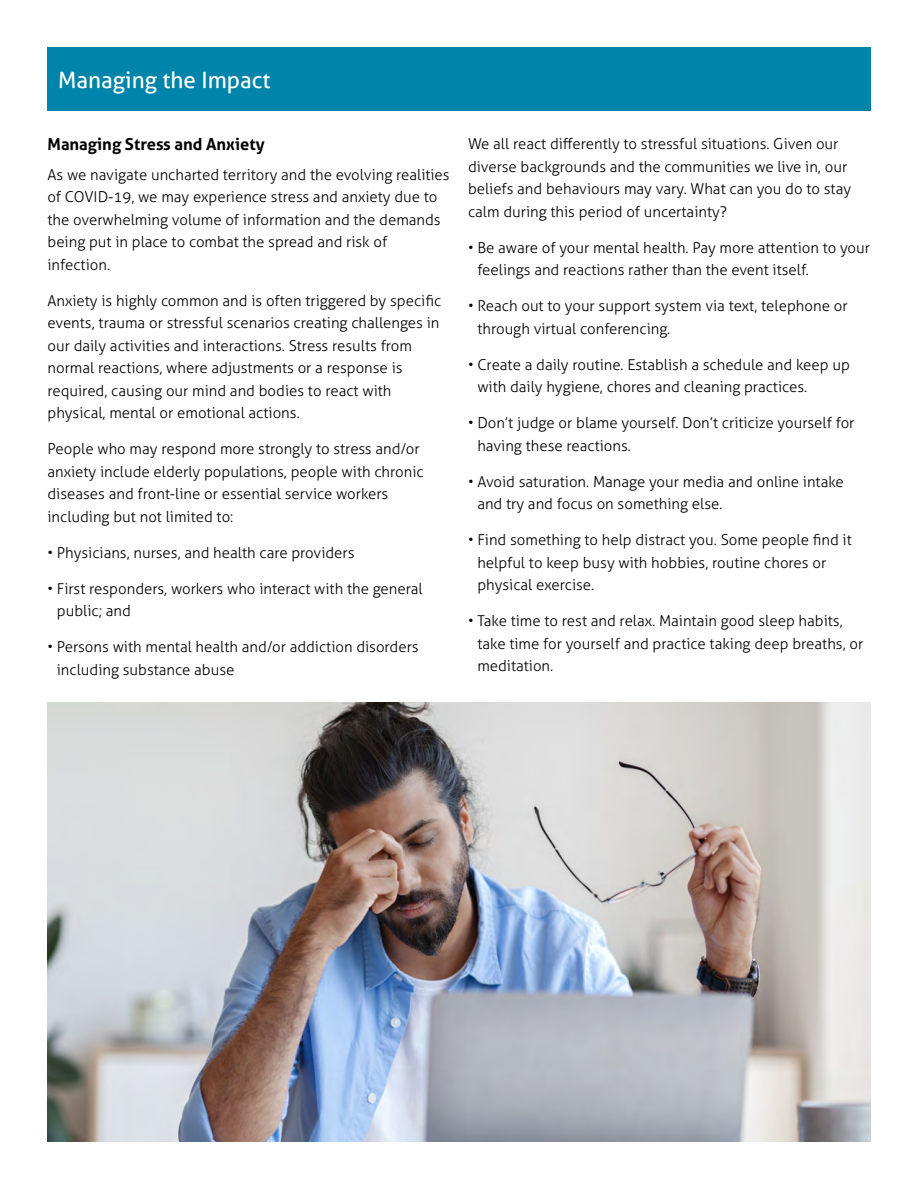
<style>
.page{position:relative;width:918px;height:1188px;background:#fff}
.page>*{position:absolute;margin:0;border:0;box-sizing:border-box;transform-origin:0 0}
.t1{font:22.5px "Aller";color:#fff}
.t2{font:700 16.5px "Aller";color:#000}
.t3{font:300 15px/22.5px "Aller";color:#000}
</style>
<div class="page">
<div style="left:48px;top:48px;width:823px;height:63px;background:#0084a9"></div>
<img style="left:47px;top:702px;width:824px;height:440px">
<h4 class="t1" style="left:58px;top:66px;width:214px">Managing the Impact</h4>
<h3 class="t2" style="left:48px;top:134px;width:219px">Managing Stress and Anxiety</h3>
<p class="t3" style="left:48px;top:163px;width:404px">As we navigate uncharted territory and the evolving realities of COVID-19, we may experience stress and anxiety due to the overwhelming volume of information and the demands being put in place to combat the spread and risk of infection.</p>
<p class="t3" style="left:48px;top:289px;width:395px">Anxiety is highly common and is often triggered by specific events, trauma or stressful scenarios creating challenges in our daily activities and interactions. Stress results from normal reactions, where adjustments or a response is required, causing our mind and bodies to react with physical, mental or emotional actions.</p>
<p class="t3" style="left:48px;top:438px;width:378px">People who may respond more strongly to stress and/or anxiety include elderly populations, people with chronic diseases and front-line or essential service workers including but not limited to:</p>
<p class="t3" style="left:48px;top:541px;width:308px">• Physicians, nurses, and health care providers</p>
<p class="t3" style="left:57px;top:577px;width:367px;text-indent:-9px">• First responders, workers who interact with the general public; and</p>
<p class="t3" style="left:57px;top:636px;width:363px;text-indent:-9px">• Persons with mental health and/or addiction disorders including substance abuse</p>
<p class="t3" style="left:468px;top:133px;width:385px">We all react differently to stressful situations. Given our diverse backgrounds and the communities we live in, our beliefs and behaviours may vary. What can you do to stay calm during this period of uncertainty?</p>
<p class="t3" style="left:477px;top:236px;width:394px;text-indent:-9px">• Be aware of your mental health. Pay more attention to your feelings and reactions rather than the event itself.</p>
<p class="t3" style="left:477px;top:295px;width:372px;text-indent:-9px">• Reach out to your support system via text, telephone or through virtual conferencing.</p>
<p class="t3" style="left:477px;top:353px;width:374px;text-indent:-9px">• Create a daily routine. Establish a schedule and keep up with daily hygiene, chores and cleaning practices.</p>
<p class="t3" style="left:477px;top:412px;width:379px;text-indent:-9px">• Don’t judge or blame yourself. Don’t criticize yourself for having these reactions.</p>
<p class="t3" style="left:477px;top:470px;width:368px;text-indent:-9px">• Avoid saturation. Manage your media and online intake and try and focus on something else.</p>
<p class="t3" style="left:477px;top:529px;width:376px;text-indent:-9px">• Find something to help distract you. Some people find it helpful to keep busy with hobbies, routine chores or physical exercise.</p>
<p class="t3" style="left:477px;top:610px;width:388px;text-indent:-9px">• Take time to rest and relax. Maintain good sleep habits, take time for yourself and practice taking deep breaths, or meditation.</p>
</div>
